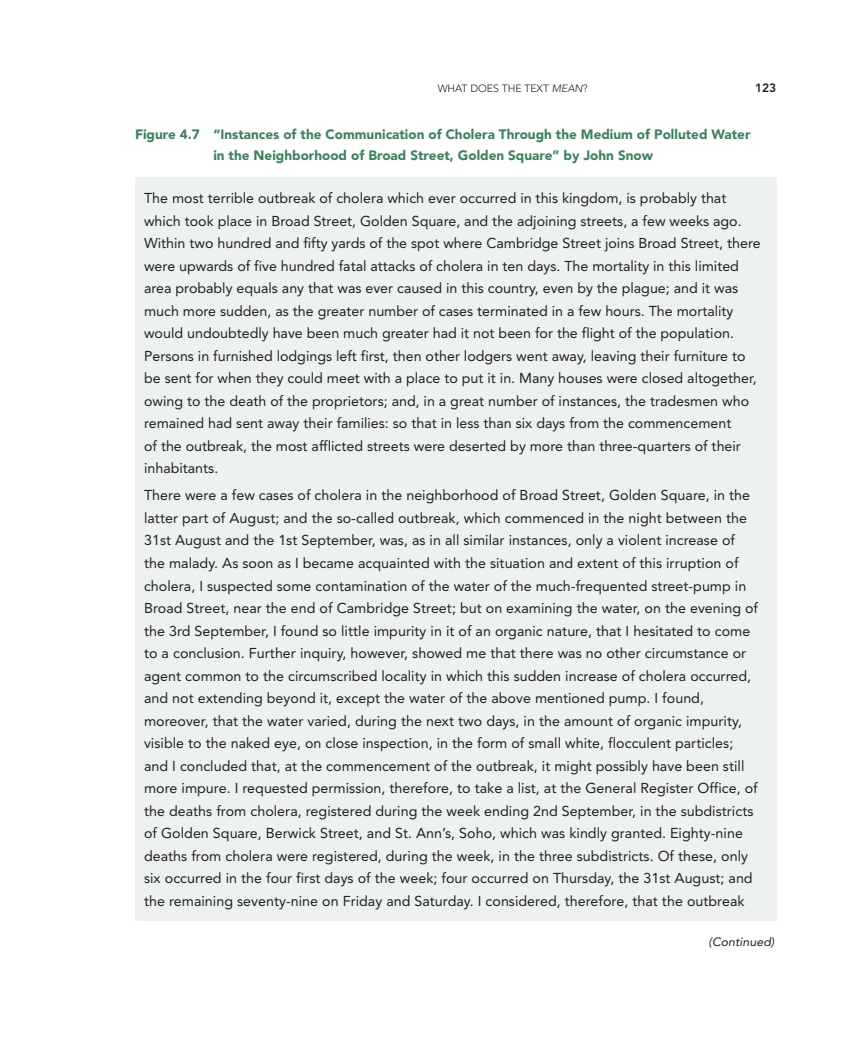
<style>
.page{position:relative;width:851px;height:1040px;background:#fff}
.page>*{position:absolute;margin:0;border:0;box-sizing:border-box;transform-origin:0 0}
.FTT_1{font:14.25px/22.5px "Avenir LT Std";letter-spacing:.005em;color:#231f20}
.FC{font:900 13.5px/21px "Avenir LT Std";color:#39835d}
.TT{font:italic 12px "Avenir LT Std";color:#231f20;scale:1.04 1}
.t1{font:800 12px "Avenir LT Std";color:#231f20}
.t2{font:300 10.5px "Avenir LT Std";color:#231f20}
.s1{font-style:italic}
</style>
<div class="page">
<div style="left:135px;top:177px;width:641px;height:743px;background:#edf2ee"></div>
<p class="t2" style="left:437px;top:82px;width:151px">WHAT DOES THE TEXT <span class="s1">MEAN</span>?</p>
<p class="t1" style="left:755px;top:81px;width:23px">123</p>
<p class="FC" style="left:213px;top:123px;width:538px;text-indent:-78px">Figure 4.7 “Instances of the Communication of Cholera Through the Medium of Polluted Water in the Neighborhood of Broad Street, Golden Square” by John Snow</p>
<p class="FTT_1" style="left:144px;top:187px;width:618px">The most terrible outbreak of cholera which ever occurred in this kingdom, is probably that which took place in Broad Street, Golden Square, and the adjoining streets, a few weeks ago.<br>Within two hundred and fifty yards of the spot where Cambridge Street joins Broad Street, there were upwards of five hundred fatal attacks of cholera in ten days. The mortality in this limited area probably equals any that was ever caused in this country, even by the plague; and it was much more sudden, as the greater number of cases terminated in a few hours. The mortality would undoubtedly have been much greater had it not been for the flight of the population.<br>Persons in furnished lodgings left first, then other lodgers went away, leaving their furniture to be sent for when they could meet with a place to put it in. Many houses were closed altogether, owing to the death of the proprietors; and, in a great number of instances, the tradesmen who remained had sent away their families: so that in less than six days from the commencement<br>of the outbreak, the most afflicted streets were deserted by more than three-quarters of their inhabitants.</p>
<p class="FTT_1" style="left:144px;top:484px;width:615px">There were a few cases of cholera in the neighborhood of Broad Street, Golden Square, in the latter part of August; and the so-called outbreak, which commenced in the night between the 31st August and the 1st September, was, as in all similar instances, only a violent increase of the malady. As soon as I became acquainted with the situation and extent of this irruption of cholera, I suspected some contamination of the water of the much-frequented street-pump in Broad Street, near the end of Cambridge Street; but on examining the water, on the evening of the 3rd September, I found so little impurity in it of an organic nature, that I hesitated to come to a conclusion. Further inquiry, however, showed me that there was no other circumstance or agent common to the circumscribed locality in which this sudden increase of cholera occurred, and not extending beyond it, except the water of the above mentioned pump. I found, moreover, that the water varied, during the next two days, in the amount of organic impurity, visible to the naked eye, on close inspection, in the form of small white, flocculent particles; and I concluded that, at the commencement of the outbreak, it might possibly have been still more impure. I requested permission, therefore, to take a list, at the General Register Office, of the deaths from cholera, registered during the week ending 2nd September, in the subdistricts of Golden Square, Berwick Street, and St. Ann’s, Soho, which was kindly granted. Eighty-nine deaths from cholera were registered, during the week, in the three subdistricts. Of these, only six occurred in the four first days of the week; four occurred on Thursday, the 31st August; and the remaining seventy-nine on Friday and Saturday. I considered, therefore, that the outbreak</p>
<p class="TT" style="left:708px;top:934px;width:65px">(Continued)</p>
</div>
